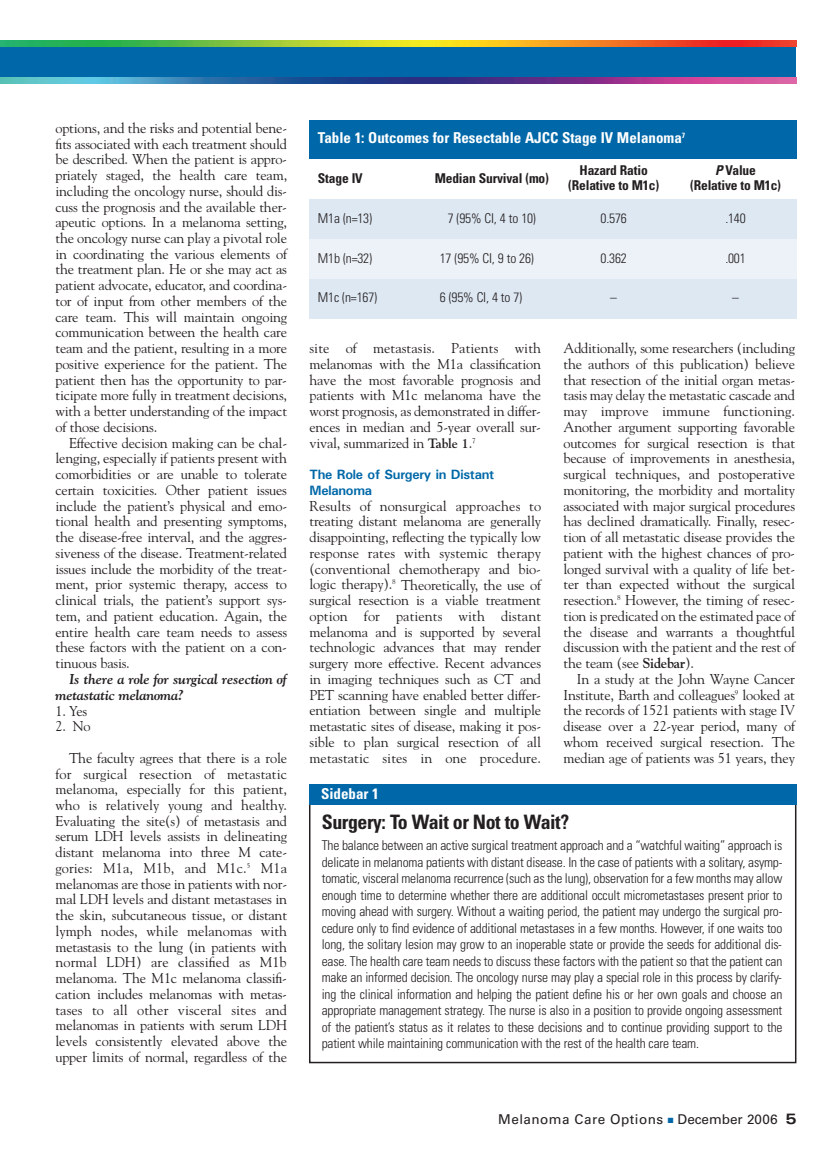
<style>
.page{position:relative;width:837px;height:1161px;background:#fff}
.page>*{position:absolute;margin:0;border:0;box-sizing:border-box;transform-origin:0 0}
.t1{font:700 condensed 19.8px "Univers";letter-spacing:-.02em;color:#231f20}
.t2{font:700 condensed 15px "Univers";color:#fff}
.t3{font:14.25px/15.8px "Goudy";letter-spacing:-.015em;color:#231f20;text-align:justify}
.t4{font:italic 700 14.25px/15.8px "Goudy";letter-spacing:-.015em;color:#231f20}
.t5{font:300 condensed 13.5px/16.5px "Univers";letter-spacing:-.015em;color:#231f20;text-align:justify}
.t6{font:700 condensed 13.5px/15px "Univers";letter-spacing:-.015em;color:#231f20;text-align:center}
.t7{font:700 13.5px/15.8px "Univers";letter-spacing:-.02em;color:#0068a9}
.t8{font:13.5px "Univers";letter-spacing:.035em;color:#231f20}
.s1{font-style:italic}
.s2{font-weight:700;font-size:13.5px}
.s3{font-weight:700}
.s4{color:#0068a9}
.s5{font-weight:700;font-stretch:expanded;font-size:15px}
</style>
<div class="page">
<div style="left:0;top:47px;width:796px;height:36px;background:#0068a9"></div>
<img style="left:0;top:77px;width:796px;height:7px">
<img style="left:0;top:40px;width:796px;height:7px">
<div style="left:309px;top:120px;width:487px;height:40px;background:#0068a9"></div>
<div style="left:309px;top:199px;width:122px;height:40px;background:#dee8f3"></div>
<div style="left:431px;top:199px;width:122px;height:40px;background:#dee8f3"></div>
<div style="left:553px;top:199px;width:122px;height:40px;background:#dee8f3"></div>
<div style="left:675px;top:199px;width:121px;height:40px;background:#dee8f3"></div>
<div style="left:309px;top:239px;width:122px;height:40px;background:#edf2f8"></div>
<div style="left:431px;top:239px;width:122px;height:40px;background:#edf2f8"></div>
<div style="left:553px;top:239px;width:122px;height:40px;background:#edf2f8"></div>
<div style="left:675px;top:239px;width:121px;height:40px;background:#edf2f8"></div>
<div style="left:309px;top:279px;width:122px;height:40px;background:#dee8f3"></div>
<div style="left:431px;top:279px;width:122px;height:40px;background:#dee8f3"></div>
<div style="left:553px;top:279px;width:122px;height:40px;background:#dee8f3"></div>
<div style="left:675px;top:279px;width:121px;height:40px;background:#dee8f3"></div>
<div style="left:309px;top:787px;width:487px;height:276px;border:2px solid #231f20"></div>
<div style="left:309px;top:784px;width:487px;height:21px;background:#0068a9"></div>
<p class="t3" style="left:56px;top:120px;width:233px">options, and the risks and potential bene&shy;fits associated with each treatment should be described. When the patient is appro&shy;priately staged, the health care team, including the oncology nurse, should dis&shy;cuss the prognosis and the available ther&shy;apeutic options. In a melanoma setting, the oncology nurse can play a pivotal role in coordinating the various elements of the treatment plan. He or she may act as patient advocate, educator, and coordina&shy;tor of input from other members of the care team. This will maintain ongoing communication between the health care team and the patient, resulting in a more positive experience for the patient. The patient then has the opportunity to par&shy;ticipate more fully in treatment decisions, with a better understanding of the impact of those decisions.</p>
<p class="t3" style="left:56px;top:435px;width:233px;text-indent:14px">Effective decision making can be chal&shy;lenging, especially if patients present with comorbidities or are unable to tolerate certain toxicities. Other patient issues include the patient’s physical and emo&shy;tional health and presenting symptoms, the disease-free interval, and the aggres&shy;siveness of the disease. Treatment-related issues include the morbidity of the treat&shy;ment, prior systemic therapy, access to clinical trials, the patient’s support sys&shy;tem, and patient education. Again, the entire health care team needs to assess these factors with the patient on a con&shy;tinuous basis.</p>
<p class="t4" style="left:55px;top:671px;width:233px;text-indent:14px">Is there a role for surgical resection of metastatic melanoma?</p>
<p class="t3" style="left:56px;top:703px;width:33px">1. Yes</p>
<p class="t3" style="left:56px;top:718px;width:37px">2. No</p>
<p class="t3" style="left:55px;top:750px;width:233px;text-indent:14px">The faculty agrees that there is a role for surgical resection of metastatic melanoma, especially for this patient, who is relatively young and healthy.<br>Evaluating the site(s) of metastasis and serum LDH levels assists in delineating distant melanoma into three M cate&shy;gories: M1a, M1b, and M1c.<sup>5</sup> M1a melanomas are those in patients with nor&shy;mal LDH levels and distant metastases in the skin, subcutaneous tissue, or distant lymph nodes, while melanomas with metastasis to the lung (in patients with normal LDH) are classified as M1b melanoma. The M1c melanoma classifi&shy;cation includes melanomas with metas&shy;tases to all other visceral sites and melanomas in patients with serum LDH levels consistently elevated above the upper limits of normal, regardless of the</p>
<p class="t2" style="left:318px;top:133px;width:369px">Table 1: Outcomes for Resectable AJCC Stage IV Melanoma<sup>7</sup></p>
<p class="t6" style="left:318px;top:172px;width:46px">Stage IV</p>
<p class="t6" style="left:435px;top:172px;width:116px">Median Survival (mo)</p>
<p class="t6" style="left:568px;top:164px;width:92px">Hazard Ratio (Relative to M1c)</p>
<p class="t6" style="left:690px;top:164px;width:92px"><span class="s1">P</span> Value (Relative to M1c)</p>
<p class="t5" style="left:318px;top:211px;width:56px">M1a (n=13)</p>
<p class="t5" style="left:448px;top:211px;width:90px">7 (95% CI, 4 to 10)</p>
<p class="t5" style="left:601px;top:211px;width:28px">0.576</p>
<p class="t5" style="left:725px;top:211px;width:22px">.140</p>
<p class="t5" style="left:318px;top:251px;width:56px">M1b (n=32)</p>
<p class="t5" style="left:440px;top:251px;width:96px">17 (95% CI, 9 to 26)</p>
<p class="t5" style="left:601px;top:251px;width:28px">0.362</p>
<p class="t5" style="left:725px;top:251px;width:22px">.001</p>
<p class="t5" style="left:318px;top:290px;width:61px">M1c (n=167)</p>
<p class="t5" style="left:440px;top:290px;width:84px">6 (95% CI, 4 to 7)</p>
<p class="t5" style="left:610px;top:290px;width:8px">–</p>
<p class="t5" style="left:732px;top:290px;width:8px">–</p>
<p class="t3" style="left:309px;top:340px;width:233px">site of metastasis. Patients with melanomas with the M1a classification have the most favorable prognosis and patients with M1c melanoma have the worst prognosis, as demonstrated in differ&shy;ences in median and 5-year overall sur&shy;vival, summarized in <span class="s2">Table 1</span>.<sup>7</sup></p>
<p class="t7" style="left:309px;top:467px;width:186px">The Role of Surgery in Distant<br>Melanoma</p>
<p class="t3" style="left:309px;top:498px;width:233px">Results of nonsurgical approaches to treating distant melanoma are generally disappointing, reflecting the typically low response rates with systemic therapy (conventional chemotherapy and bio&shy;logic therapy).<sup>8</sup> Theoretically, the use of surgical resection is a viable treatment option for patients with distant melanoma and is supported by several technologic advances that may render surgery more effective. Recent advances in imaging techniques such as CT and PET scanning have enabled better differ&shy;entiation between single and multiple metastatic sites of disease, making it pos&shy;sible to plan surgical resection of all metastatic sites in one procedure.</p>
<p class="t3" style="left:563px;top:340px;width:233px">Additionally, some researchers (including the authors of this publication) believe that resection of the initial organ metas&shy;tasis may delay the metastatic cascade and may improve immune functioning.<br>Another argument supporting favorable outcomes for surgical resection is that because of improvements in anesthesia, surgical techniques, and postoperative monitoring, the morbidity and mortality associated with major surgical procedures has declined dramatically. Finally, resec&shy;tion of all metastatic disease provides the patient with the highest chances of pro&shy;longed survival with a quality of life bet&shy;ter than expected without the surgical resection.<sup>8</sup> However, the timing of resec&shy;tion is predicated on the estimated pace of the disease and warrants a thoughtful discussion with the patient and the rest of the team (see <span class="s3">Sidebar</span>).</p>
<p class="t3" style="left:563px;top:671px;width:233px;text-indent:14px">In a study at the John Wayne Cancer Institute, Barth and colleagues<sup>9</sup> looked at the records of 1521 patients with stage IV disease over a 22-year period, many of whom received surgical resection. The median age of patients was 51 years, they</p>
<p class="t2" style="left:321px;top:788px;width:59px">Sidebar 1</p>
<h1 class="t1" style="left:322px;top:815px;width:249px">Surgery: To Wait or Not to Wait?</h1>
<p class="t5" style="left:322px;top:838px;width:462px">The balance between an active surgical treatment approach and a “watchful waiting” approach is delicate in melanoma patients with distant disease. In the case of patients with a solitary, asymp&shy;tomatic, visceral melanoma recurrence (such as the lung), observation for a few months may allow enough time to determine whether there are additional occult micrometastases present prior to moving ahead with surgery. Without a waiting period, the patient may undergo the surgical pro&shy;cedure only to find evidence of additional metastases in a few months. However, if one waits too long, the solitary lesion may grow to an inoperable state or provide the seeds for additional dis&shy;ease. The health care team needs to discuss these factors with the patient so that the patient can make an informed decision. The oncology nurse may play a special role in this process by clarify&shy;ing the clinical information and helping the patient define his or her own goals and choose an appropriate management strategy. The nurse is also in a position to provide ongoing assessment of the patient’s status as it relates to these decisions and to continue providing support to the patient while maintaining communication with the rest of the health care team.</p>
<p class="t8" style="left:498px;top:1115px;width:300px">Melanoma Care Options <span class="s4">■</span> December 2006 <span class="s5">5</span></p>
</div>
